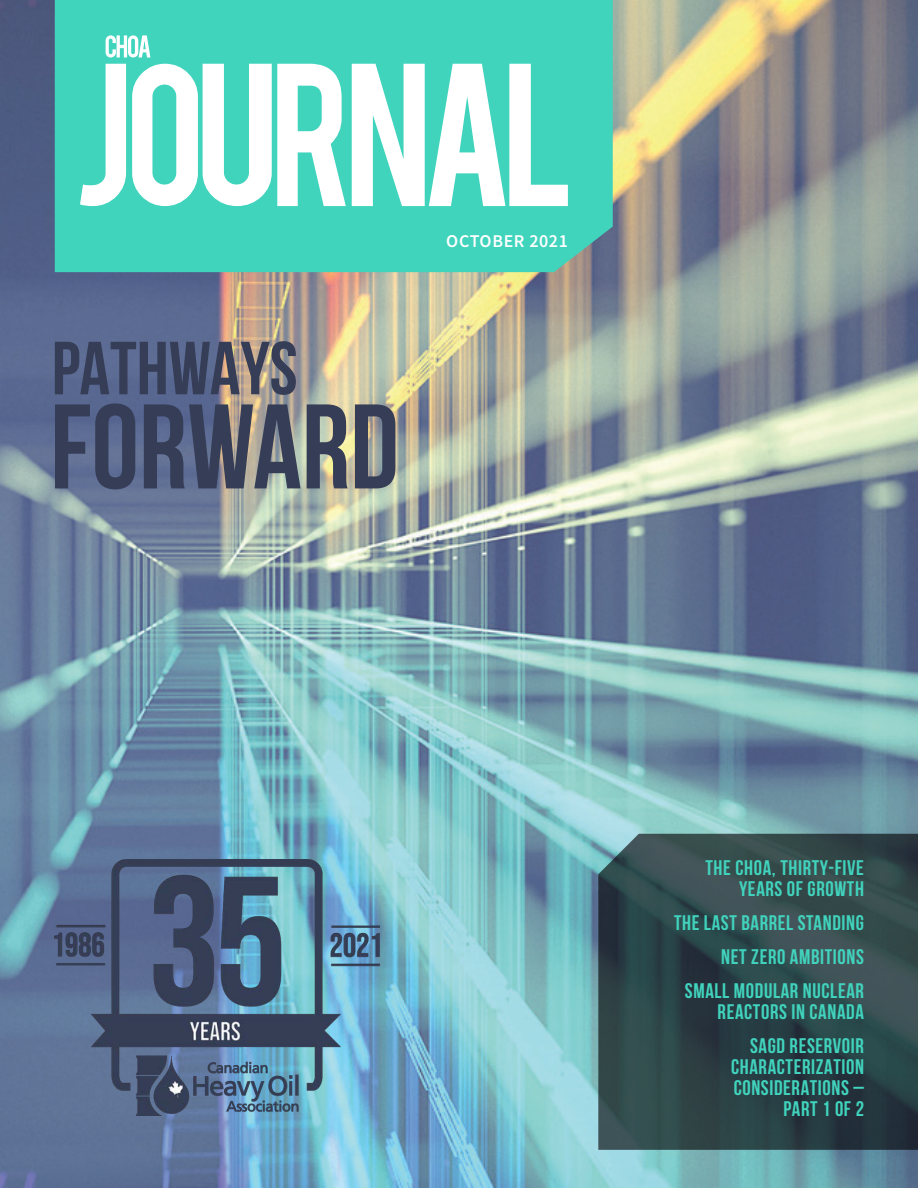
<style>
.page{position:relative;width:918px;height:1188px;background:#fff}
.page>*{position:absolute;margin:0;border:0;box-sizing:border-box;transform-origin:0 0}
.t1{font:700 120px "Bebas Neue";color:#363d57}
.t2{font:700 75px "Bebas Neue";color:#363d57}
.t3{font:700 21px/21px "Bebas Neue";letter-spacing:.03em;color:#41d3bd;text-align:right}
.t4{font:18px "Source Sans Variable";letter-spacing:.03em;color:#fff}
</style>
<div class="page">
<img style="left:0;top:0;width:918px;height:1188px">
<div style="left:55px;top:0;width:558px;height:272px;background:#40d4bd"></div>
<svg style="left:106px;top:35px;width:44px;height:23px"></svg>
<svg style="left:80px;top:64px;width:46px;height:142px"></svg>
<svg style="left:132px;top:64px;width:214px;height:142px"></svg>
<svg style="left:352px;top:64px;width:216px;height:142px"></svg>
<svg style="left:598px;top:834px;width:320px;height:316px;background:#30474b"></svg>
<img style="left:54px;top:860px;width:325px;height:256px">
<p class="t2" style="left:52px;top:327px;width:247px">PATHWAYS</p>
<p class="t1" style="left:50px;top:381px;width:350px">FORWARD</p>
<p class="t4" style="left:446px;top:230px;width:123px">OCTOBER 2021</p>
<p class="t3" style="left:706px;top:857px;width:160px">THE CHOA, THIRTY-FIVE<br>YEARS OF GROWTH</p>
<p class="t3" style="left:674px;top:912px;width:191px">THE LAST BARREL STANDING</p>
<p class="t3" style="left:721px;top:946px;width:144px">NET ZERO AMBITIONS</p>
<p class="t3" style="left:685px;top:980px;width:181px">SMALL MODULAR NUCLEAR<br>REACTORS IN CANADA</p>
<p class="t3" style="left:731px;top:1035px;width:134px">SAGD RESERVOIR<br>CHARACTERIZATION<br>CONSIDERATIONS –<br>PART 1 OF 2</p>
</div>
